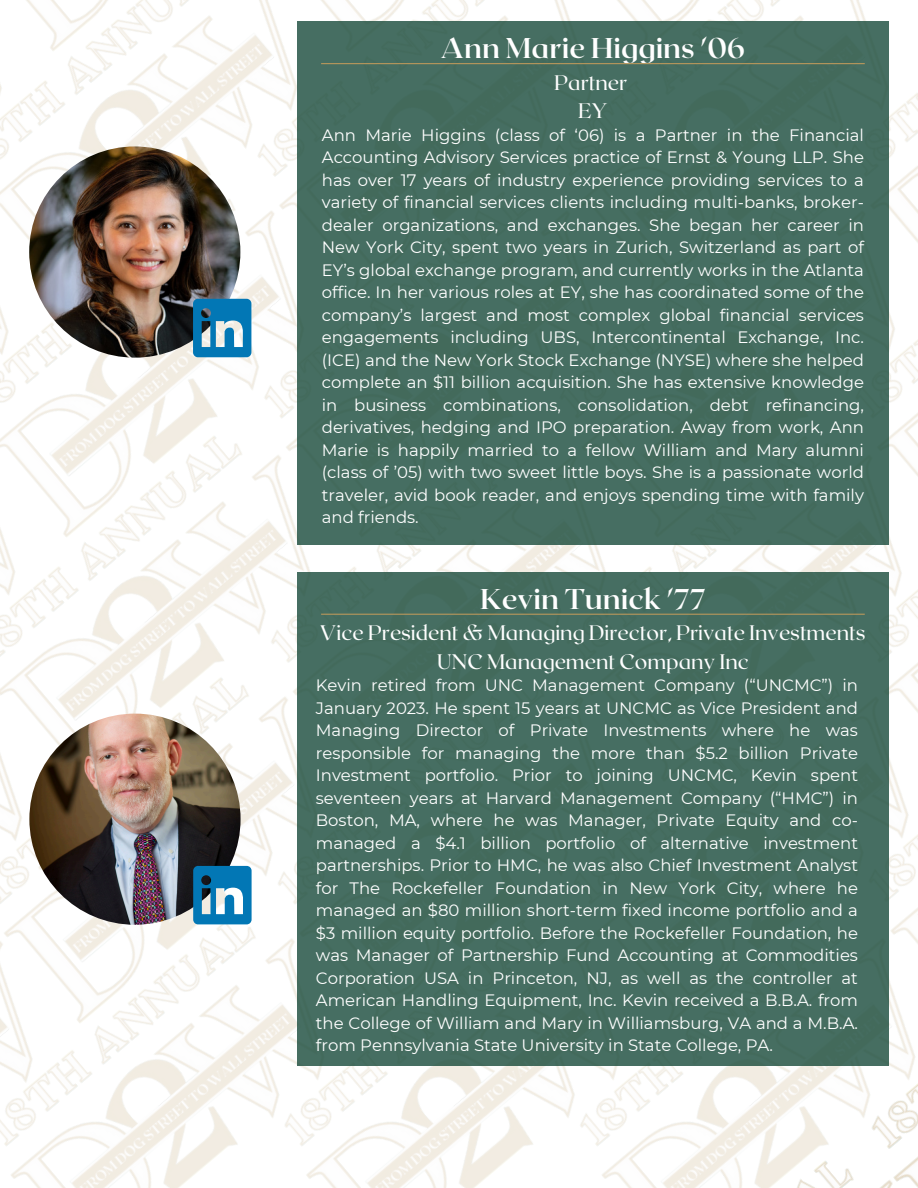
<style>
.page{position:relative;width:918px;height:1188px;background:#fff}
.page>*{position:absolute;margin:0;border:0;box-sizing:border-box;transform-origin:0 0}
.t1{font:700 28.5px "Roxborough CF";color:#fff}
.t2{font:21px/28.2px "Roxborough CF";color:#fff;text-align:center}
.t3{font:16.5px/22.5px "Montserrat";color:#fff;text-align:justify}
</style>
<div class="page">
<img style="left:95px;top:563px;width:296px;height:59px">
<img style="left:95px;top:622px;width:202px;height:242px">
<img style="left:521px;top:545px;width:295px;height:18px">
<img style="left:89px;top:321px;width:295px;height:242px">
<img style="left:82px;top:77px;width:215px;height:244px">
<img style="left:212px;top:0;width:295px;height:78px">
<img style="left:507px;top:0;width:302px;height:22px">
<img style="left:82px;top:0;width:289px;height:77px">
<img style="left:404px;top:1066px;width:137px;height:122px">
<img style="left:541px;top:1066px;width:292px;height:40px">
<img style="left:0;top:864px;width:404px;height:324px">
<img style="left:0;top:625px;width:102px;height:426px">
<img style="left:816px;top:321px;width:102px;height:242px">
<img style="left:823px;top:380px;width:95px;height:240px">
<img style="left:809px;top:0;width:109px;height:321px">
<img style="left:0;top:379px;width:95px;height:427px">
<img style="left:0;top:139px;width:89px;height:426px">
<img style="left:0;top:0;width:82px;height:322px">
<img style="left:889px;top:620px;width:29px;height:247px">
<img style="left:833px;top:867px;width:85px;height:239px">
<img style="left:554px;top:1106px;width:364px;height:82px">
<div style="left:297px;top:22px;width:592px;height:523px;background:#466e62"></div>
<img style="left:29px;top:146px;width:211px;height:212px;border-radius:50%">
<svg style="left:193px;top:299px;width:58px;height:58px;background:#348bb9"></svg>
<hr style="left:321px;top:63px;width:544px;height:1px;background:#b9975b">
<div style="left:297px;top:572px;width:592px;height:494px;background:#466e62"></div>
<img style="left:29px;top:714px;width:212px;height:211px;border-radius:50%">
<svg style="left:193px;top:866px;width:59px;height:58px;background:#348cb9"></svg>
<hr style="left:321px;top:614px;width:544px;height:1px;background:#b9975b">
<p class="t1" style="left:441px;top:30px;width:306px">Ann Marie Higgins '06</p>
<p class="t2" style="left:554px;top:67px;width:75px">Partner<br>EY</p>
<p class="t3" style="left:322px;top:124px;width:544px">Ann Marie Higgins (class of ‘06) is a Partner in the Financial Accounting Advisory Services practice of Ernst &amp; Young LLP. She has over 17 years of industry experience providing services to a variety of financial services clients including multi-banks, broker&shy;dealer organizations, and exchanges. She began her career in New York City, spent two years in Zurich, Switzerland as part of EY’s global exchange program, and currently works in the Atlanta office. In her various roles at EY, she has coordinated some of the company’s largest and most complex global financial services engagements including UBS, Intercontinental Exchange, Inc. (ICE) and the New York Stock Exchange (NYSE) where she helped complete an $11 billion acquisition. She has extensive knowledge in business combinations, consolidation, debt refinancing, derivatives, hedging and IPO preparation. Away from work, Ann Marie is happily married to a fellow William and Mary alumni (class of ’05) with two sweet little boys. She is a passionate world traveler, avid book reader, and enjoys spending time with family and friends.</p>
<p class="t1" style="left:480px;top:580px;width:227px">Kevin Tunick '77</p>
<p class="t2" style="left:320px;top:618px;width:547px">Vice President &amp; Managing Director, Private Investments<br>UNC Management Company Inc</p>
<p class="t3" style="left:316px;top:674px;width:544px">Kevin retired from UNC Management Company (“UNCMC”) in January 2023. He spent 15 years at UNCMC as Vice President and Managing Director of Private Investments where he was responsible for managing the more than $5.2 billion Private Investment portfolio. Prior to joining UNCMC, Kevin spent seventeen years at Harvard Management Company (“HMC”) in Boston, MA, where he was Manager, Private Equity and co&shy;managed a $4.1 billion portfolio of alternative investment partnerships. Prior to HMC, he was also Chief Investment Analyst for The Rockefeller Foundation in New York City, where he managed an $80 million short-term fixed income portfolio and a $3 million equity portfolio. Before the Rockefeller Foundation, he was Manager of Partnership Fund Accounting at Commodities Corporation USA in Princeton, NJ, as well as the controller at American Handling Equipment, Inc. Kevin received a B.B.A. from the College of William and Mary in Williamsburg, VA and a M.B.A. from Pennsylvania State University in State College, PA.</p>
</div>
